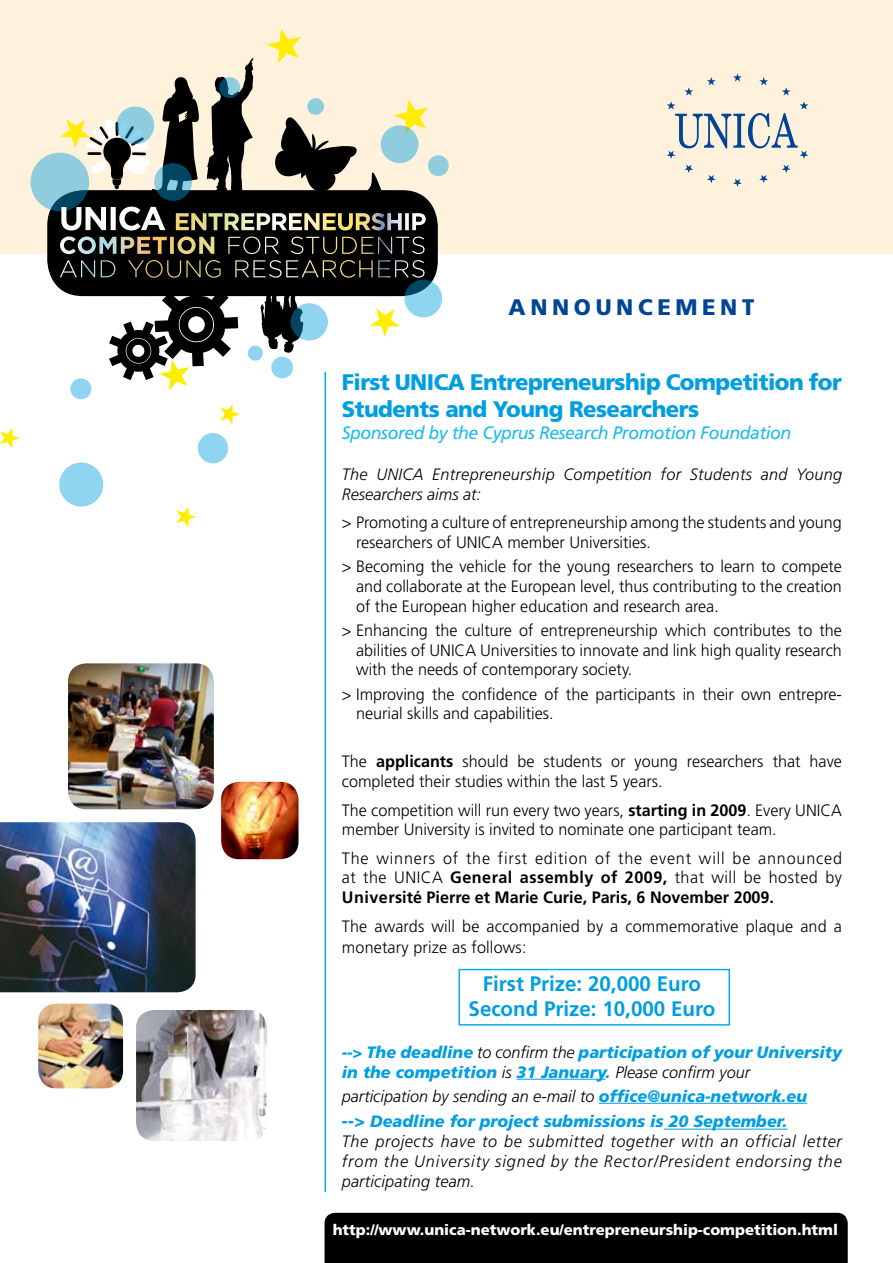
<style>
.page{position:relative;width:893px;height:1263px;background:#fff}
.page>*{position:absolute;margin:0;border:0;box-sizing:border-box;transform-origin:0 0}
.t1{font:900 22.5px/27px "Frutiger";letter-spacing:-.025em;color:#009ee0}
.t2{font:900 22.5px "Frutiger";color:#004595}
.t3{font:700 21px/25.2px "Frutiger";color:#009ee0;text-align:center}
.t4{font:italic 18px "Frutiger";letter-spacing:-.025em;color:#1dbbea}
.t5{font:300 16.5px/19.8px "Frutiger";color:#000}
.t6{font:italic 300 16.5px/19.8px "Frutiger";letter-spacing:.02em;color:#000}
.t7{font:italic 900 16.5px/19.8px "Frutiger";color:#009ee0}
.t8{font:900 14.85px "Frutiger";color:#fff}
.s1{font-weight:700}
.s2{font-weight:300;color:#000}
.s3{font-style:normal;font-size:18px}
</style>
<div class="page">
<div style="left:458px;top:969px;width:272px;height:56px;border:2px solid #00b1e6"></div>
<div style="left:0;top:0;width:893px;height:253px;background:#fff2dd"></div>
<div style="left:325px;top:1213px;width:523px;height:50px;background:#000"></div>
<hr style="left:325px;top:372px;width:1px;height:820px;background:#00b1e6">
<svg style="left:733px;top:179px;width:9px;height:8px"></svg>
<svg style="left:707px;top:175px;width:9px;height:8px"></svg>
<svg style="left:684px;top:165px;width:9px;height:8px"></svg>
<svg style="left:782px;top:165px;width:8px;height:8px"></svg>
<svg style="left:759px;top:175px;width:9px;height:8px"></svg>
<svg style="left:667px;top:73px;width:141px;height:86px"></svg>
<div style="left:198px;top:433px;width:30px;height:30px;background:#8fd4f1;border-radius:50%"></div>
<svg style="left:220px;top:404px;width:20px;height:21px"></svg>
<div style="left:59px;top:462px;width:44px;height:44px;background:#8fd4f1;border-radius:50%"></div>
<svg style="left:176px;top:506px;width:20px;height:21px"></svg>
<div style="left:70px;top:378px;width:21px;height:21px;background:#8fd4f1;border-radius:50%"></div>
<svg style="left:0;top:428px;width:20px;height:20px"></svg>
<img style="left:221px;top:782px;width:77px;height:77px">
<img style="left:0;top:822px;width:196px;height:170px">
<img style="left:136px;top:1010px;width:131px;height:131px">
<img style="left:38px;top:1003px;width:85px;height:85px">
<img style="left:68px;top:663px;width:146px;height:146px">
<svg style="left:70px;top:296px;width:354px;height:94px"></svg>
<svg style="left:47px;top:171px;width:391px;height:125px;background:#201f1a"></svg>
<svg style="left:30px;top:153px;width:59px;height:58px"></svg>
<div style="left:428px;top:155px;width:21px;height:21px;background:#8fcdde;border-radius:50%"></div>
<svg style="left:404px;top:280px;width:38px;height:37px"></svg>
<svg style="left:61px;top:28px;width:367px;height:202px"></svg>
<hr style="left:517px;top:1079px;width:88px;height:1px;background:#009ee0">
<hr style="left:599px;top:1103px;width:208px;height:1px;background:#009ee0">
<hr style="left:664px;top:1129px;width:123px;height:1px;background:#009ee0">
<h1 class="t2" style="left:509px;top:294px;width:247px">Ann oun cement</h1>
<h1 class="t1" style="left:342px;top:368px;width:502px">First UNICA Entrepreneurship Competition for<br>Students and Young Researchers</h1>
<p class="t4" style="left:342px;top:422px;width:451px">Sponsored by the Cyprus Research Promotion Foundation</p>
<p class="t6" style="left:342px;top:465px;width:502px">The UNICA Entrepreneurship Competition for Students and Young<br>Researchers aims at:</p>
<p class="t5" style="left:356px;top:513px;width:487px;text-indent:-14px">&gt; Promoting a culture of entrepreneurship among the students and young researchers of UNICA member Universities.</p>
<p class="t5" style="left:356px;top:557px;width:487px;text-align:justify;text-indent:-14px">&gt; Becoming the vehicle for the young researchers to learn to compete and collaborate at the European level, thus contributing to the creation of the European higher education and research area.</p>
<p class="t5" style="left:356px;top:620px;width:487px;text-align:justify;text-indent:-14px">&gt; Enhancing the culture of entrepreneurship which contributes to the abilities of UNICA Universities to innovate and link high quality research with the needs of contemporary society.</p>
<p class="t5" style="left:356px;top:684px;width:487px;text-indent:-14px">&gt; Improving the confidence of the participants in their own entrepre&shy;neurial skills and capabilities.</p>
<p class="t5" style="left:342px;top:752px;width:502px">The <span class="s1">applicants</span> should be students or young researchers that have completed their studies within the last 5 years.</p>
<p class="t5" style="left:342px;top:800px;width:502px">The competition will run every two years, <span class="s1">starting in 2009</span>. Every UNICA member University is invited to nominate one participant team.</p>
<p class="t5" style="left:342px;top:848px;width:502px;text-align:justify">The winners of the first edition of the event will be announced at the UNICA <span class="s1">General assembly of 2009,</span> that will be hosted by <span class="s1">Université Pierre et Marie Curie, Paris, 6 November 2009.</span></p>
<p class="t5" style="left:342px;top:915px;width:501px;line-height:21.6px">The awards will be accompanied by a commemorative plaque and a monetary prize as follows:</p>
<p class="t3" style="left:469px;top:971px;width:248px">First Prize: 20,000 Euro<br>Second Prize: 10,000 Euro</p>
<p class="t7" style="left:342px;top:1042px;width:502px">--&gt; The deadline <span class="s2">to confirm the</span> participation of your University in the competition <span class="s2">is</span> 31 January. <span class="s2">Please confirm your</span></p>
<p class="t7" style="left:342px;top:1083px;width:467px;line-height:25.8px"><span class="s2">participation by sending an e-mail to</span> office@unica-network.eu <span class="s3">--&gt;</span> Deadline for project submissions is 20 September.</p>
<p class="t6" style="left:342px;top:1131px;width:502px;text-align:justify">The projects have to be submitted together with an official letter from the University signed by the Rector/President endorsing the participating team.</p>
<p class="t8" style="left:333px;top:1221px;width:507px">http://www.unica-network.eu/entrepreneurship-competition.html</p>
</div>
